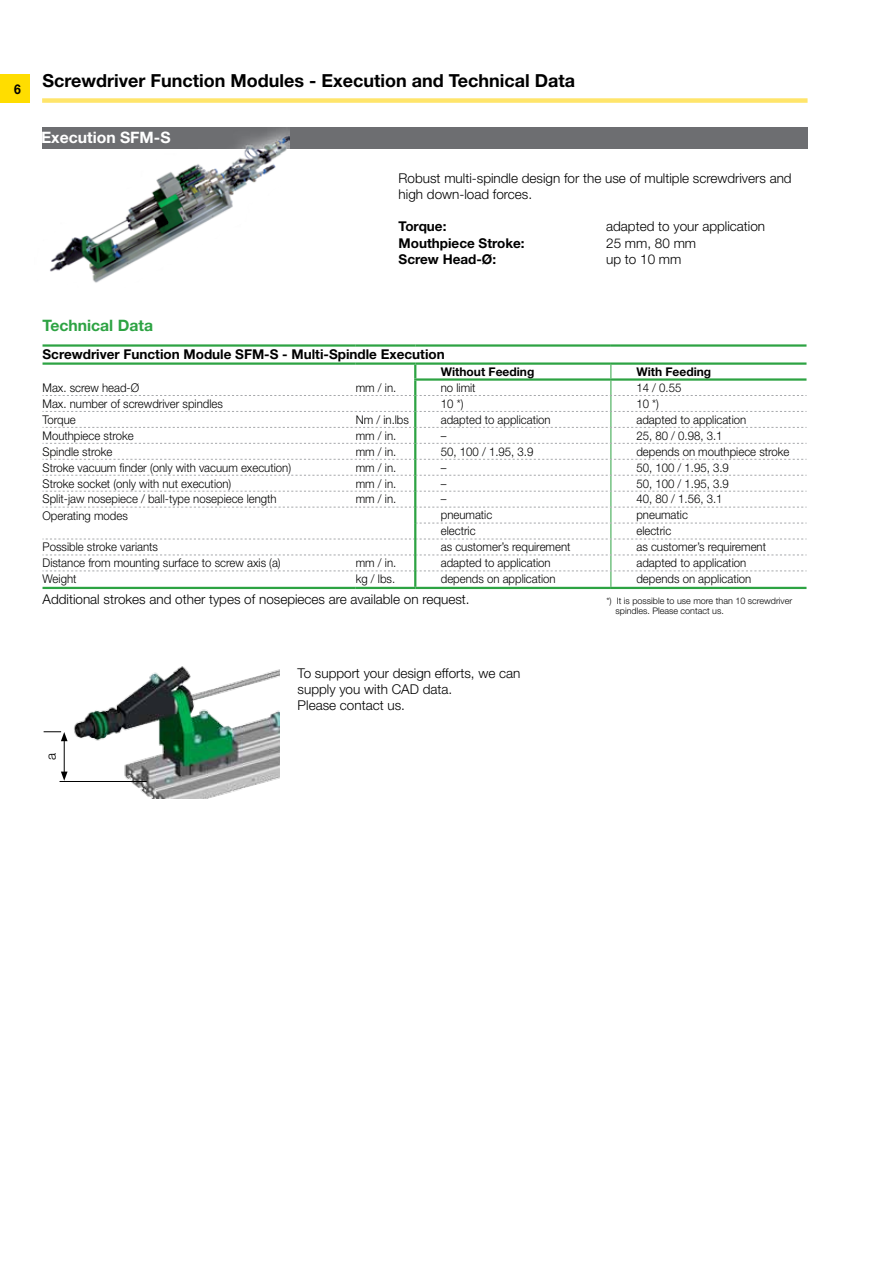
<style>
.page{position:relative;width:893px;height:1263px;background:#fff}
.page>*{position:absolute;margin:0;border:0;box-sizing:border-box;transform-origin:0 0}
.t1{font:700 18px "Helvetica Neue LT Std";color:#000}
.t2{font:700 15.75px "Helvetica Neue LT Std";color:#fff}
.t3{font:700 15.75px "Helvetica Neue LT Std";color:#2da343}
.t4{font:300 13.5px/16.2px "Helvetica Neue LT Std";color:#000}
.t5{font:700 13.5px "Helvetica Neue LT Std";color:#000}
.t6{font:300 12px "Helvetica Neue LT Std";color:#000;scale:.95 1}
.t7{font:700 12px "Helvetica Neue LT Std";color:#000}
.t8{font:300 9px/10.5px "Helvetica Neue LT Std";color:#000}
</style>
<div class="page">
<div style="left:0;top:74px;width:29px;height:29px;background:#fd0"></div>
<div style="left:42px;top:98px;width:765px;height:5px;background:#ffe56b"></div>
<div style="left:43px;top:128px;width:765px;height:21px;background:#6d6e71"></div>
<hr style="left:43px;top:344px;width:313px;height:3px;background:#2da343">
<hr style="left:356px;top:344px;width:59px;height:3px;background:#2da343">
<hr style="left:415px;top:344px;width:196px;height:3px;background:#2da343">
<hr style="left:611px;top:344px;width:195px;height:3px;background:#2da343">
<hr style="left:43px;top:362px;width:313px;height:3px;background:#2da343">
<hr style="left:356px;top:362px;width:59px;height:3px;background:#2da343">
<hr style="left:415px;top:362px;width:196px;height:3px;background:#2da343">
<hr style="left:611px;top:362px;width:195px;height:3px;background:#2da343">
<hr style="left:356px;top:587px;width:59px;height:2px;background:#2da343">
<hr style="left:415px;top:587px;width:196px;height:2px;background:#2da343">
<hr style="left:611px;top:587px;width:195px;height:2px;background:#2da343">
<hr style="left:43px;top:587px;width:313px;height:2px;background:#2da343">
<svg style="left:43px;top:365px;width:763px;height:222px"></svg>
<img style="left:42px;top:128px;width:248px;height:155px">
<img style="left:74px;top:666px;width:206px;height:133px">
<hr style="left:64px;top:739px;width:1px;height:35px;background:#000">
<svg style="left:61px;top:772px;width:7px;height:9px"></svg>
<hr style="left:60px;top:781px;width:87px;height:1px;background:#000">
<svg style="left:44px;top:731px;width:24px;height:10px"></svg>
<h1 class="t1" style="left:14px;top:70px;width:563px"><sub>6</sub> Screwdriver Function Modules - Execution and Technical Data</h1>
<h2 class="t2" style="left:41px;top:128px;width:131px">Execution SFM-S</h2>
<p class="t4" style="left:399px;top:170px;width:395px">Robust multi-spindle design for the use of multiple screwdrivers and high down-load forces.</p>
<p class="t5" style="left:399px;top:218px;width:49px">Torque:</p>
<p class="t4" style="left:606px;top:218px;width:161px">adapted to your application</p>
<p class="t5" style="left:399px;top:234px;width:128px">Mouthpiece Stroke:</p>
<p class="t4" style="left:606px;top:234px;width:92px">25 mm, 80 mm</p>
<p class="t5" style="left:399px;top:251px;width:99px">Screw Head-Ø:</p>
<p class="t4" style="left:606px;top:251px;width:77px">up to 10 mm</p>
<h2 class="t3" style="left:43px;top:315px;width:112px">Technical Data</h2>
<p class="t5" style="left:43px;top:346px;width:404px">Screwdriver Function Module SFM-S - Multi-Spindle Execution</p>
<p class="t7" style="left:441px;top:364px;width:95px">Without Feeding</p>
<p class="t7" style="left:636px;top:364px;width:76px">With Feeding</p>
<p class="t6" style="left:43px;top:380px;width:103px">Max. screw head-Ø</p>
<p class="t6" style="left:356px;top:380px;width:44px">mm / in.</p>
<p class="t6" style="left:441px;top:381px;width:38px">no limit</p>
<p class="t6" style="left:636px;top:381px;width:49px">14 / 0.55</p>
<p class="t6" style="left:43px;top:396px;width:191px">Max. number of screwdriver spindles</p>
<p class="t6" style="left:441px;top:396px;width:25px">10 *)</p>
<p class="t6" style="left:636px;top:396px;width:25px">10 *)</p>
<p class="t6" style="left:43px;top:412px;width:37px">Torque</p>
<p class="t6" style="left:356px;top:412px;width:57px">Nm / in.lbs</p>
<p class="t6" style="left:441px;top:412px;width:117px">adapted to application</p>
<p class="t6" style="left:636px;top:412px;width:117px">adapted to application</p>
<p class="t6" style="left:43px;top:428px;width:98px">Mouthpiece stroke</p>
<p class="t6" style="left:356px;top:428px;width:44px">mm / in.</p>
<p class="t6" style="left:441px;top:428px;width:7px">–</p>
<p class="t6" style="left:636px;top:428px;width:92px">25, 80 / 0.98, 3.1</p>
<p class="t6" style="left:43px;top:444px;width:75px">Spindle stroke</p>
<p class="t6" style="left:356px;top:444px;width:44px">mm / in.</p>
<p class="t6" style="left:441px;top:444px;width:99px">50, 100 / 1.95, 3.9</p>
<p class="t6" style="left:636px;top:444px;width:163px">depends on mouthpiece stroke</p>
<p class="t6" style="left:43px;top:460px;width:263px">Stroke vacuum finder (only with vacuum execution)</p>
<p class="t6" style="left:356px;top:460px;width:44px">mm / in.</p>
<p class="t6" style="left:441px;top:460px;width:7px">–</p>
<p class="t6" style="left:636px;top:460px;width:99px">50, 100 / 1.95, 3.9</p>
<p class="t6" style="left:43px;top:476px;width:200px">Stroke socket (only with nut execution)</p>
<p class="t6" style="left:356px;top:476px;width:44px">mm / in.</p>
<p class="t6" style="left:441px;top:476px;width:7px">–</p>
<p class="t6" style="left:636px;top:476px;width:99px">50, 100 / 1.95, 3.9</p>
<p class="t6" style="left:43px;top:492px;width:248px">Split-jaw nosepiece / ball-type nosepiece length</p>
<p class="t6" style="left:356px;top:492px;width:44px">mm / in.</p>
<p class="t6" style="left:441px;top:492px;width:7px">–</p>
<p class="t6" style="left:636px;top:492px;width:92px">40, 80 / 1.56, 3.1</p>
<p class="t6" style="left:43px;top:508px;width:91px">Operating modes</p>
<p class="t6" style="left:441px;top:508px;width:56px">pneumatic</p>
<p class="t6" style="left:636px;top:508px;width:56px">pneumatic</p>
<p class="t6" style="left:441px;top:524px;width:38px">electric</p>
<p class="t6" style="left:636px;top:524px;width:38px">electric</p>
<p class="t6" style="left:43px;top:540px;width:123px">Possible stroke variants</p>
<p class="t6" style="left:441px;top:540px;width:138px">as customer’s requirement</p>
<p class="t6" style="left:636px;top:540px;width:138px">as customer’s requirement</p>
<p class="t6" style="left:43px;top:556px;width:252px">Distance from mounting surface to screw axis (a)</p>
<p class="t6" style="left:356px;top:556px;width:44px">mm / in.</p>
<p class="t6" style="left:441px;top:556px;width:117px">adapted to application</p>
<p class="t6" style="left:636px;top:556px;width:117px">adapted to application</p>
<p class="t6" style="left:43px;top:572px;width:37px">Weight</p>
<p class="t6" style="left:356px;top:572px;width:43px">kg / lbs.</p>
<p class="t6" style="left:441px;top:572px;width:122px">depends on application</p>
<p class="t6" style="left:636px;top:572px;width:122px">depends on application</p>
<p class="t4" style="left:43px;top:591px;width:429px">Additional strokes and other types of nosepieces are available on request.</p>
<p class="t8" style="left:615px;top:595px;width:178px;text-indent:-9px">*) It is possible to use more than 10 screwdriver spindles. Please contact us.</p>
<p class="t4" style="left:43px;top:760px;width:9px;rotate:-90deg">a</p>
<p class="t4" style="left:298px;top:664px;width:224px">To support your design efforts, we can supply you with CAD data.<br>Please contact us.</p>
</div>
